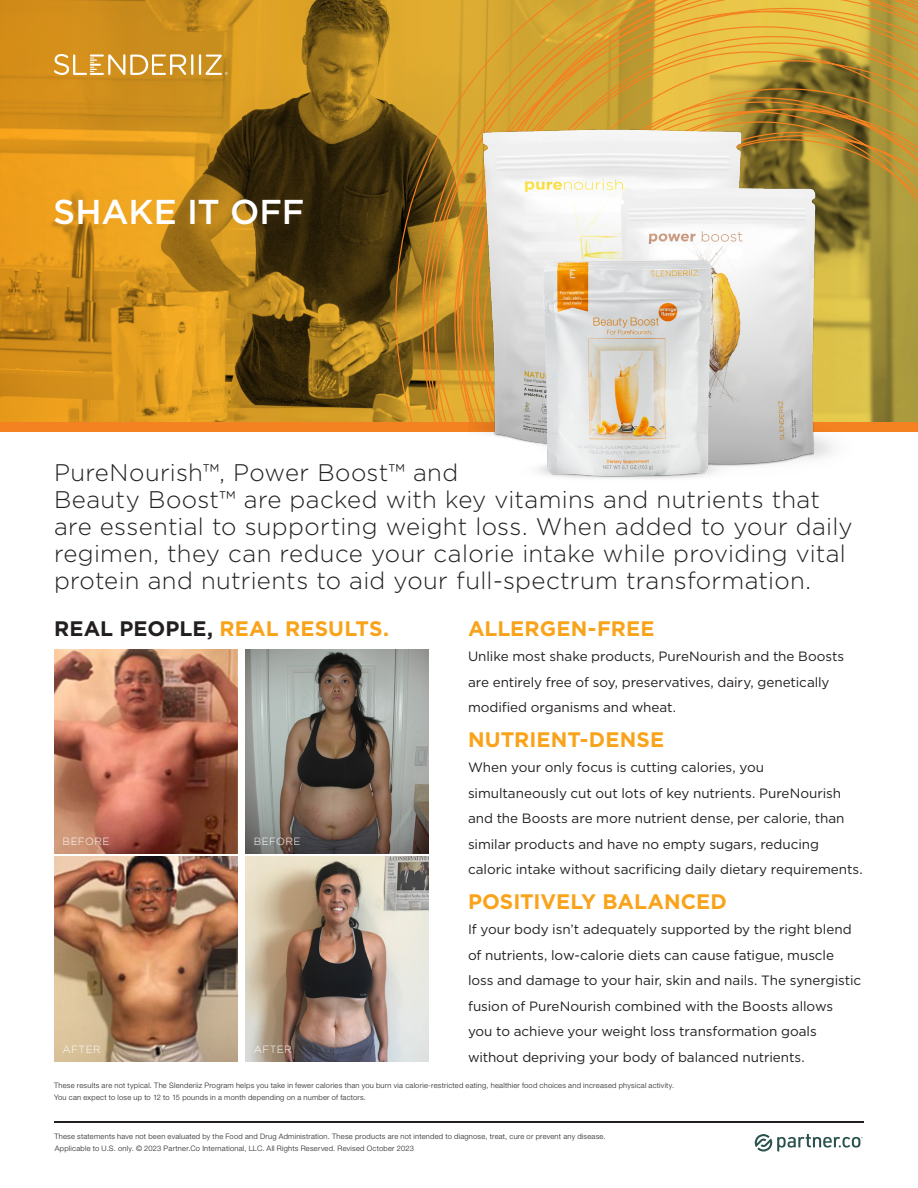
<style>
.page{position:relative;width:918px;height:1188px;background:#fff}
.page>*{position:absolute;margin:0;border:0;box-sizing:border-box;transform-origin:0 0}
.t1{font:500 34.5px "Gotham";letter-spacing:-.005em;color:#fff}
.Intro_Paragraph{font:300 24px/27px "Gotham";letter-spacing:.015em;color:#231f20}
.H1_Text{font:700 21px "Gotham";letter-spacing:.005em;color:#f9a31b}
.Body_Copy{font:13.5px/25.5px "Gotham";letter-spacing:-.005em;color:#231f20}
.t2{font:300 10.5px "Gotham";letter-spacing:.035em;color:#fff}
.Disclaimer{font:300 7.5px/12px "Helvetica Neue LT Pro";letter-spacing:.035em;color:#231f20}
.s1{color:#231f20}
</style>
<div class="page">
<hr style="left:54px;top:1121px;width:810px;height:2px;background:#231f20">
<svg style="left:755px;top:1134px;width:108px;height:18px"></svg>
<img style="left:245px;top:649px;width:184px;height:205px">
<img style="left:245px;top:857px;width:184px;height:205px">
<img style="left:54px;top:649px;width:184px;height:205px">
<img style="left:54px;top:857px;width:184px;height:205px">
<svg style="left:0;top:0;width:394px;height:422px;background:#ad7919"></svg>
<svg style="left:394px;top:0;width:27px;height:422px;background:#936f1d"></svg>
<svg style="left:426px;top:0;width:29px;height:422px;background:#bd8c26"></svg>
<svg style="left:455px;top:0;width:463px;height:422px;background:#c59f37"></svg>
<div style="left:0;top:422px;width:918px;height:10px;background:#f58220"></div>
<img style="left:468px;top:99px;width:385px;height:380px">
<svg style="left:54px;top:54px;width:174px;height:21px"></svg>
<p class="t1" style="left:53px;top:190px;width:253px">SHAKE IT OFF</p>
<p class="Intro_Paragraph" style="left:54px;top:458px;width:800px">PureNourish™, Power Boost™ and<br>Beauty Boost™ are packed with key vitamins and nutrients that are essential to supporting weight loss. When added to your daily regimen, they can reduce your calorie intake while providing vital protein and nutrients to aid your full-spectrum transformation.</p>
<p class="H1_Text" style="left:54px;top:614px;width:337px"><span class="s1">REAL PEOPLE,</span> REAL RESULTS.</p>
<p class="H1_Text" style="left:468px;top:614px;width:188px">ALLERGEN-FREE</p>
<p class="Body_Copy" style="left:468px;top:643px;width:378px">Unlike most shake products, PureNourish and the Boosts are entirely free of soy, preservatives, dairy, genetically modified organisms and wheat.</p>
<p class="H1_Text" style="left:468px;top:725px;width:198px">NUTRIENT-DENSE</p>
<p class="Body_Copy" style="left:468px;top:754px;width:396px">When your only focus is cutting calories, you simultaneously cut out lots of key nutrients. PureNourish and the Boosts are more nutrient dense, per calorie, than similar products and have no empty sugars, reducing caloric intake without sacrificing daily dietary requirements.</p>
<p class="H1_Text" style="left:468px;top:887px;width:261px">POSITIVELY BALANCED</p>
<p class="Body_Copy" style="left:468px;top:916px;width:395px">If your body isn’t adequately supported by the right blend of nutrients, low-calorie diets can cause fatigue, muscle loss and damage to your hair, skin and nails. The synergistic fusion of PureNourish combined with the Boosts allows</p>
<p class="Body_Copy" style="left:468px;top:1018px;width:350px">you to achieve your weight loss transformation goals without depriving your body of balanced nutrients.</p>
<p class="t2" style="left:63px;top:835px;width:48px">BEFORE</p>
<p class="t2" style="left:254px;top:835px;width:48px">BEFORE</p>
<p class="t2" style="left:63px;top:1043px;width:39px">AFTER</p>
<p class="t2" style="left:254px;top:1043px;width:39px">AFTER</p>
<p class="Disclaimer" style="left:54px;top:1079px;width:622px">These results are not typical. The Slenderiiz Program helps you take in fewer calories than you burn via calorie-restricted eating, healthier food choices and increased physical activity.</p>
<p class="Disclaimer" style="left:54px;top:1091px;width:314px">You can expect to lose up to 12 to 15 pounds in a month depending on a number of factors.</p>
<p class="Disclaimer" style="left:54px;top:1131px;width:553px">These statements have not been evaluated by the Food and Drug Administration. These products are not intended to diagnose, treat, cure or prevent any disease.<br>Applicable to U.S. only. © 2023 Partner.Co International, LLC. All Rights Reserved. Revised October 2023</p>
</div>
